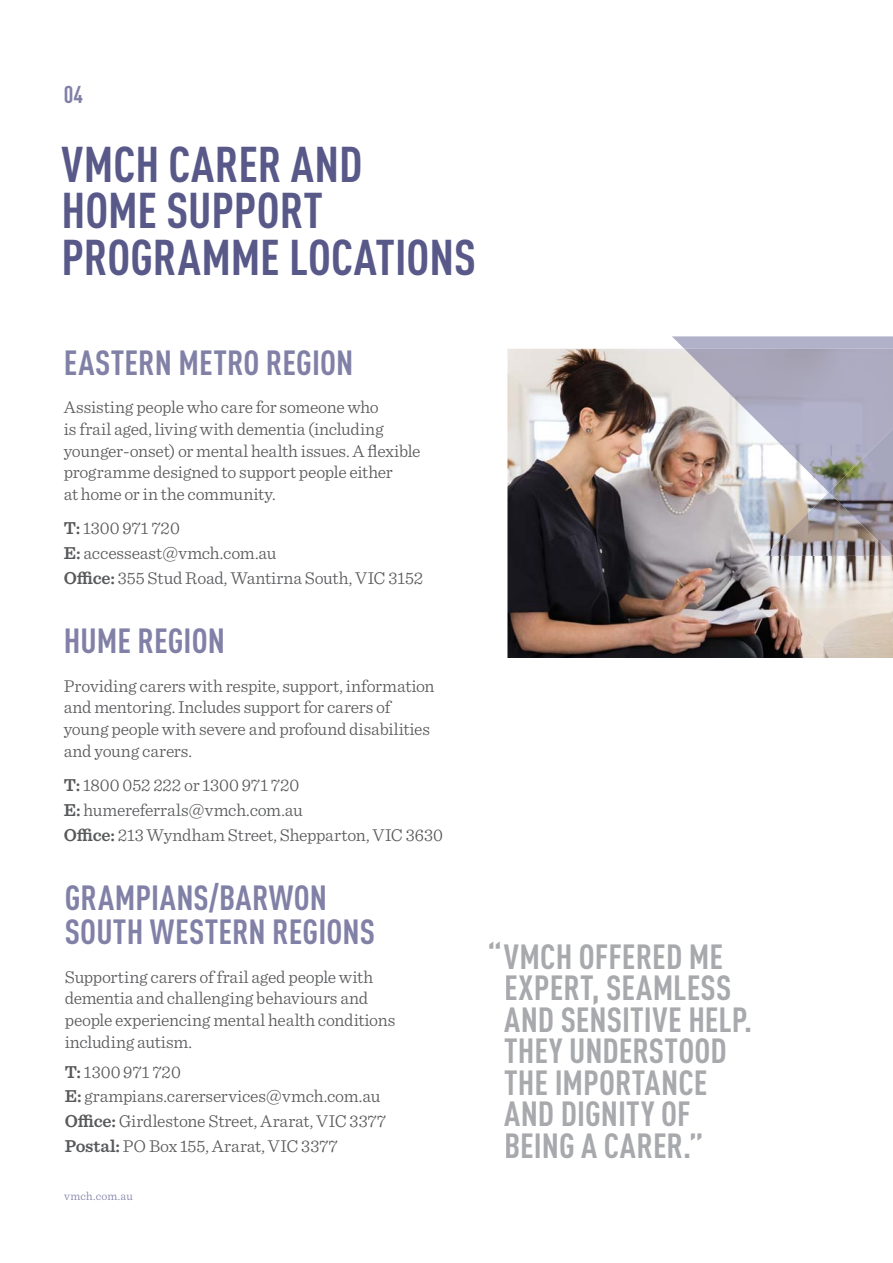
<style>
.page{position:relative;width:893px;height:1263px;background:#fff}
.page>*{position:absolute;margin:0;border:0;box-sizing:border-box;transform-origin:0 0}
.t1{font:700 condensed 49.5px/46.5px "DIN Pro";color:#585989}
.t2{font:700 condensed 34.5px/31.5px "DIN Pro";color:#a7a9ac}
.t3{font:700 condensed 34.5px/34.5px "DIN Pro";letter-spacing:.005em;color:#8181a8}
.t4{font:700 condensed 24px "DIN Pro";color:#8181a8}
.t5{font:300 18px/21.6px "Sentinel";letter-spacing:-.01em;color:#58595b}
.t6{font:300 12px "Sentinel";letter-spacing:.01em;color:#8181a8}
.s1{font-weight:600}
</style>
<div class="page">
<img style="left:507px;top:349px;width:386px;height:309px">
<svg style="left:672px;top:336px;width:221px;height:91px"></svg>
<img style="left:684px;top:349px;width:209px;height:48px">
<img style="left:730px;top:396px;width:163px;height:48px">
<img style="left:789px;top:444px;width:40px;height:48px">
<svg style="left:779px;top:444px;width:10px;height:10px"></svg>
<img style="left:807px;top:492px;width:41px;height:64px">
<img style="left:765px;top:512px;width:42px;height:44px">
<img style="left:829px;top:427px;width:64px;height:86px">
<img style="left:848px;top:513px;width:45px;height:43px">
<h3 class="t4" style="left:64px;top:86px;width:21px">04</h3>
<h1 class="t1" style="left:62px;top:147px;width:416px">VMCH CARER AND<br>HOME SUPPORT<br>PROGRAMME LOCATIONS</h1>
<h2 class="t3" style="left:64px;top:349px;width:291px">EASTERN METRO REGION</h2>
<p class="t5" style="left:64px;top:398px;width:358px">Assisting people who care for someone who<br>is frail aged, living with dementia (including younger-onset) or mental health issues. A flexible programme designed to support people either<br>at home or in the community.</p>
<p class="t5" style="left:64px;top:518px;width:361px;line-height:24.8px"><span class="s1">T:</span> 1300 971 720<br><span class="s1">E:</span> accesseast@vmch.com.au<br><span class="s1">Office:</span> 355 Stud Road, Wantirna South, VIC 3152</p>
<h2 class="t3" style="left:64px;top:628px;width:162px">HUME REGION</h2>
<p class="t5" style="left:64px;top:677px;width:372px">Providing carers with respite, support, information and mentoring. Includes support for carers of young people with severe and profound disabilities and young carers.</p>
<p class="t5" style="left:64px;top:774px;width:381px;line-height:24.8px"><span class="s1">T:</span> 1800 052 222 or 1300 971 720<br><span class="s1">E:</span> humereferrals@vmch.com.au<br><span class="s1">Office:</span> 213 Wyndham Street, Shepparton, VIC 3630</p>
<h2 class="t3" style="left:65px;top:884px;width:312px">GRAMPIANS/BARWON<br>SOUTH WESTERN REGIONS</h2>
<p class="t5" style="left:65px;top:968px;width:332px">Supporting carers of frail aged people with dementia and challenging behaviours and people experiencing mental health conditions including autism.</p>
<p class="t5" style="left:65px;top:1061px;width:323px;line-height:24.8px"><span class="s1">T:</span> 1300 971 720<br><span class="s1">E:</span> grampians.carerservices@vmch.com.au <span class="s1">Office:</span> Girdlestone Street, Ararat, VIC 3377<br><span class="s1">Postal:</span> PO Box 155, Ararat, VIC 3377</p>
<p class="t6" style="left:64px;top:1191px;width:70px">vmch.com.au</p>
<h2 class="t2" style="left:504px;top:945px;width:250px;text-indent:-17px">“ VMCH OFFERED ME<br>EXPERT, SEAMLESS<br>AND SENSITIVE HELP.<br>THEY UNDERSTOOD<br>THE IMPORTANCE<br>AND DIGNITY OF<br>BEING A CARER.”</h2>
</div>
